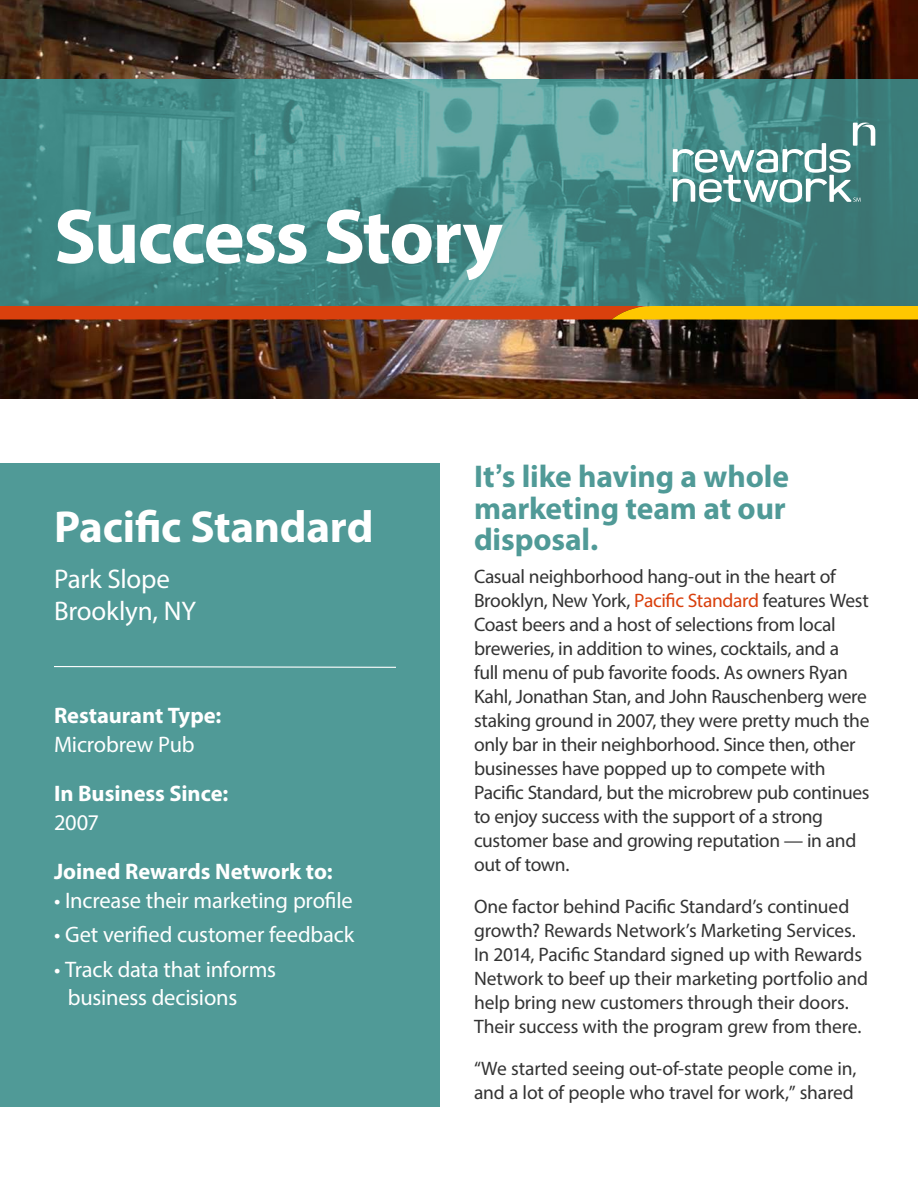
<style>
.page{position:relative;width:918px;height:1188px;background:#fff}
.page>*{position:absolute;margin:0;border:0;box-sizing:border-box;transform-origin:0 0}
.t1{font:700 78px "Myriad Pro";letter-spacing:-.025em;color:#fff}
.t2{font:700 45px "Myriad Pro";letter-spacing:-.005em;color:#fff}
.t3{font:700 31.5px/31.5px "Myriad Pro";letter-spacing:-.005em;color:#509a97;text-align:justify}
.t4{font:27px/31.5px "Myriad Pro";letter-spacing:-.01em;color:#fff}
.t5{font:22.5px/28.5px "Myriad Pro";letter-spacing:-.01em;color:#fff}
.t6{font:700 22.5px "Myriad Pro";letter-spacing:-.005em;color:#fff}
.t7{font:19.5px/24px "Myriad Pro";letter-spacing:-.015em;color:#333}
.s1{font-family:"Arial"}
.s2{color:#d93f0c}
</style>
<div class="page">
<img style="left:0;top:0;width:918px;height:399px">
<svg style="left:0;top:80px;width:918px;height:226px;background:#4a8e8b"></svg>
<div style="left:0;top:464px;width:440px;height:643px;background:#509a97"></div>
<svg style="left:54px;top:666px;width:342px;height:2px"></svg>
<svg style="left:673px;top:122px;width:202px;height:81px"></svg>
<svg style="left:0;top:306px;width:918px;height:14px;background:#df690a"></svg>
<h1 class="t1" style="left:54px;top:186px;width:450px">Success Story</h1>
<h2 class="t2" style="left:54px;top:497px;width:321px">Pacific Standard</h2>
<h3 class="t4" style="left:54px;top:563px;width:144px">Park Slope<br>Brooklyn, NY</h3>
<p class="t6" style="left:54px;top:701px;width:169px">Restaurant Type:</p>
<p class="t5" style="left:54px;top:729px;width:142px">Microbrew Pub</p>
<p class="t6" style="left:54px;top:779px;width:176px">In Business Since:</p>
<p class="t5" style="left:54px;top:807px;width:47px">2007</p>
<p class="t6" style="left:54px;top:857px;width:280px">Joined Rewards Network to:</p>
<p class="t5" style="left:54px;top:885px;width:300px">• Increase their marketing profile</p>
<p class="t5" style="left:54px;top:920px;width:302px">• Get verified customer feedback</p>
<p class="t5" style="left:68px;top:954px;width:210px;text-indent:-14px">• Track data that informs business decisions</p>
<h3 class="t3" style="left:474px;top:460px;width:316px">It<span class="s1">’</span>s like having a whole marketing team at our disposal.</h3>
<p class="t7" style="left:474px;top:564px;width:397px">Casual neighborhood hang-out in the heart of Brooklyn, New York, <span class="s2">Pacific Standard</span> features West Coast beers and a host of selections from local breweries, in addition to wines, cocktails, and a<br>full menu of pub favorite foods. As owners Ryan Kahl, Jonathan Stan, and John Rauschenberg were staking ground in 2007, they were pretty much the only bar in their neighborhood. Since then, other businesses have popped up to compete with Pacific Standard, but the microbrew pub continues to enjoy success with the support of a strong customer base and growing reputation — in and out of town.</p>
<p class="t7" style="left:474px;top:894px;width:396px">One factor behind Pacific Standard’s continued growth? Rewards Network’s Marketing Services.<br>In 2014, Pacific Standard signed up with Rewards Network to beef up their marketing portfolio and help bring new customers through their doors.<br>Their success with the program grew from there.</p>
<p class="t7" style="left:474px;top:1056px;width:384px">“We started seeing out-of-state people come in, and a lot of people who travel for work,” shared</p>
</div>
